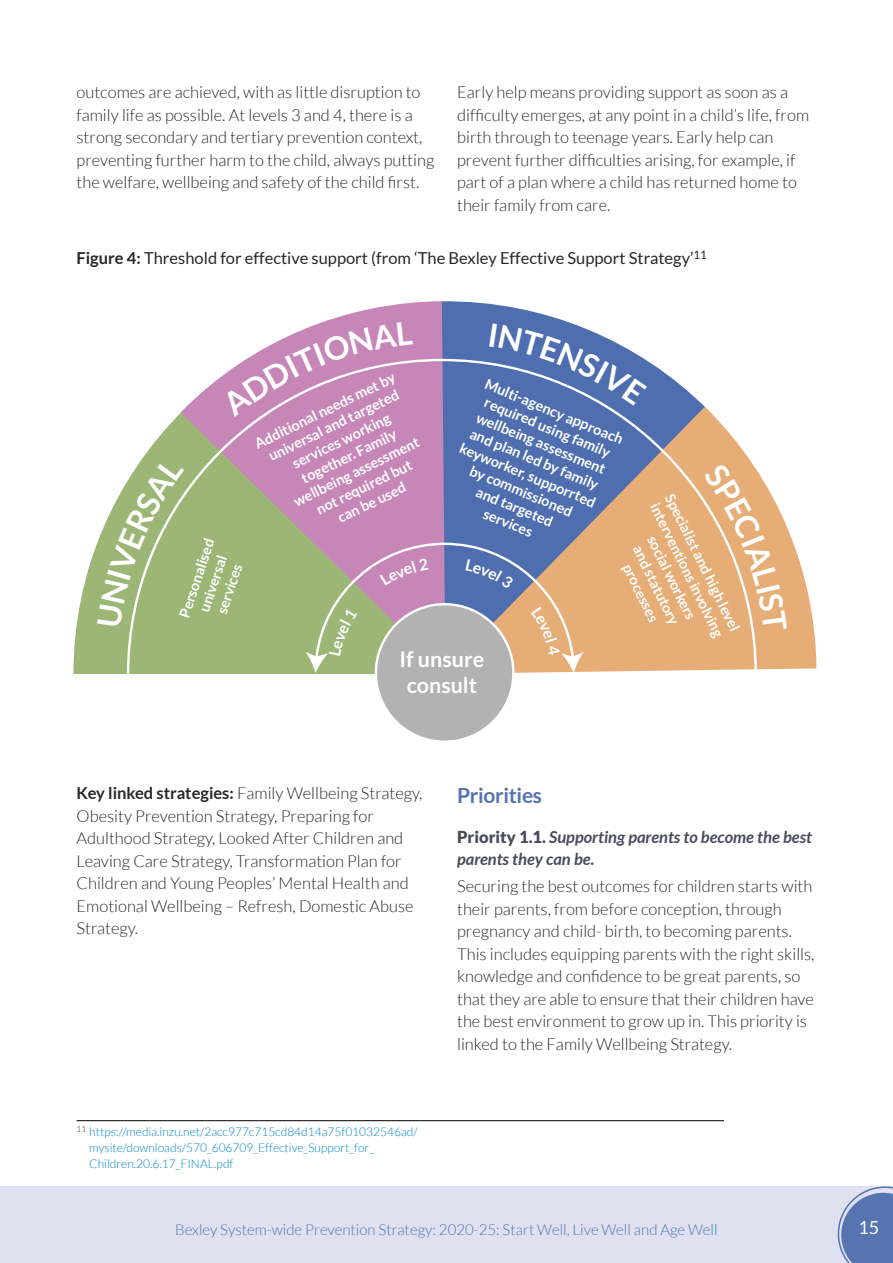
<style>
.page{position:relative;width:893px;height:1263px;background:#fff}
.page>*{position:absolute;margin:0;border:0;box-sizing:border-box;transform-origin:0 0}
.t1{font:700 21.45px/25.8px "Lato";color:#fff;text-align:center}
.H3_Heading{font:700 21px "Lato";letter-spacing:-.015em;color:#5574b0}
.t2{font:18px "Lato";color:#fff}
.P_Body_Text{font:300 16.5px/22.5px "Lato";color:#282827}
.P_Body_Text-2{font:16.5px "Lato";color:#282827}
.H4_Heading{font:italic 700 16.5px/22.5px "Lato";color:#494b5c}
.t3{font:300 15px "Lato";color:#5574b0}
.t4{font:700 14.4px/17.2px "Lato";color:#fff;text-align:center}
.Footnotes{font:300 12px/15.8px "Lato";color:#0081c8}
.s1{font-weight:700}
.s2{font-weight:900;font-style:normal}
.s3{color:#096}
</style>
<div class="page">
<div style="left:0;top:1186px;width:893px;height:77px;background:#dfe1f0"></div>
<svg style="left:838px;top:1186px;width:55px;height:77px"></svg>
<hr style="left:77px;top:1120px;width:647px;height:1px;background:#000">
<img style="left:73px;top:301px;width:744px;height:440px">
<svg style="left:97px;top:457px;width:87px;height:170px;background:#aac08a"></svg>
<svg style="left:221px;top:321px;width:192px;height:96px"></svg>
<svg style="left:489px;top:323px;width:158px;height:83px;background:#637fb8"></svg>
<svg style="left:703px;top:462px;width:84px;height:169px;background:#e8b483"></svg>
<svg style="left:305px;top:541px;width:279px;height:132px;background:#ada29e"></svg>
<p class="P_Body_Text" style="left:77px;top:81px;width:359px">outcomes are achieved, with as little disruption to family life as possible. At levels 3 and 4, there is a strong secondary and tertiary prevention context, preventing further harm to the child, always putting the welfare, wellbeing and safety of the child first.</p>
<p class="P_Body_Text" style="left:457px;top:81px;width:353px">Early help means providing support as soon as a difficulty emerges, at any point in a child’s life, from birth through to teenage years. Early help can prevent further difficulties arising, for example, if part of a plan where a child has returned home to their family from care.</p>
<p class="P_Body_Text-2" style="left:77px;top:249px;width:632px"><span class="s1">Figure 4:</span> Threshold for effective support (from ‘The Bexley Effective Support Strategy’<sup>11</sup></p>
<p class="t4" style="left:176px;top:614px;width:84px;rotate:-72deg">Personalised universal services</p>
<p class="t4" style="left:252px;top:436px;width:156px;rotate:-26deg">Additional needs m et by universal and targeted services w orking together.Fam ily<br>w ellbeing assessm ent not required but<br>can be used</p>
<p class="t4" style="left:489px;top:375px;width:149px;rotate:22deg">M ulti-agency approach required using fam ily<br>w ellbeing assessm ent and plan led by fam ily keyw orker,supporrted by com m issioned<br>and targeted<br>services</p>
<p class="t4" style="left:677px;top:490px;width:153px;rotate:64deg">Specialist and high level interventions involving social w orkers<br>and statutory processes</p>
<h1 class="t1" style="left:399px;top:646px;width:86px">If unsure consult</h1>
<p class="P_Body_Text" style="left:77px;top:782px;width:347px"><span class="s1">Key linked strategies:</span> Family Wellbeing Strategy, Obesity Prevention Strategy, Preparing for Adulthood Strategy, Looked After Children and Leaving Care Strategy, Transformation Plan for Children and Young Peoples’ Mental Health and Emotional Wellbeing – Refresh, Domestic Abuse Strategy.</p>
<h3 class="H3_Heading" style="left:457px;top:783px;width:86px">Priorities</h3>
<h4 class="H4_Heading" style="left:457px;top:826px;width:356px"><span class="s2">Priority 1.1.</span> Supporting parents to become the best parents they can be.</h4>
<p class="P_Body_Text" style="left:457px;top:875px;width:359px">Securing the best outcomes for children starts with their parents, from before conception, through pregnancy and child- birth, to becoming parents.<br>This includes equipping parents with the right skills, knowledge and confidence to be great parents, so that they are able to ensure that their children have the best environment to grow up in. This priority is linked to the Family Wellbeing Strategy.</p>
<p class="Footnotes" style="left:89px;top:1124px;width:330px;text-indent:-13px"><sup>11</sup> https://media.inzu.net/2acc977c715cd84d14a75f01032546ad/ mysite/downloads/570_606709_Effective_Support_for_<br>Children.20.6.17_FINAL.pdf</p>
<p class="t3" style="left:175px;top:1221px;width:544px">Bexley System-wide Prevention Strategy: 2020-25: Start Well, Live Well and Age Wel<span class="s3">l</span></p>
<p class="t2" style="left:858px;top:1218px;width:22px">15</p>
</div>
